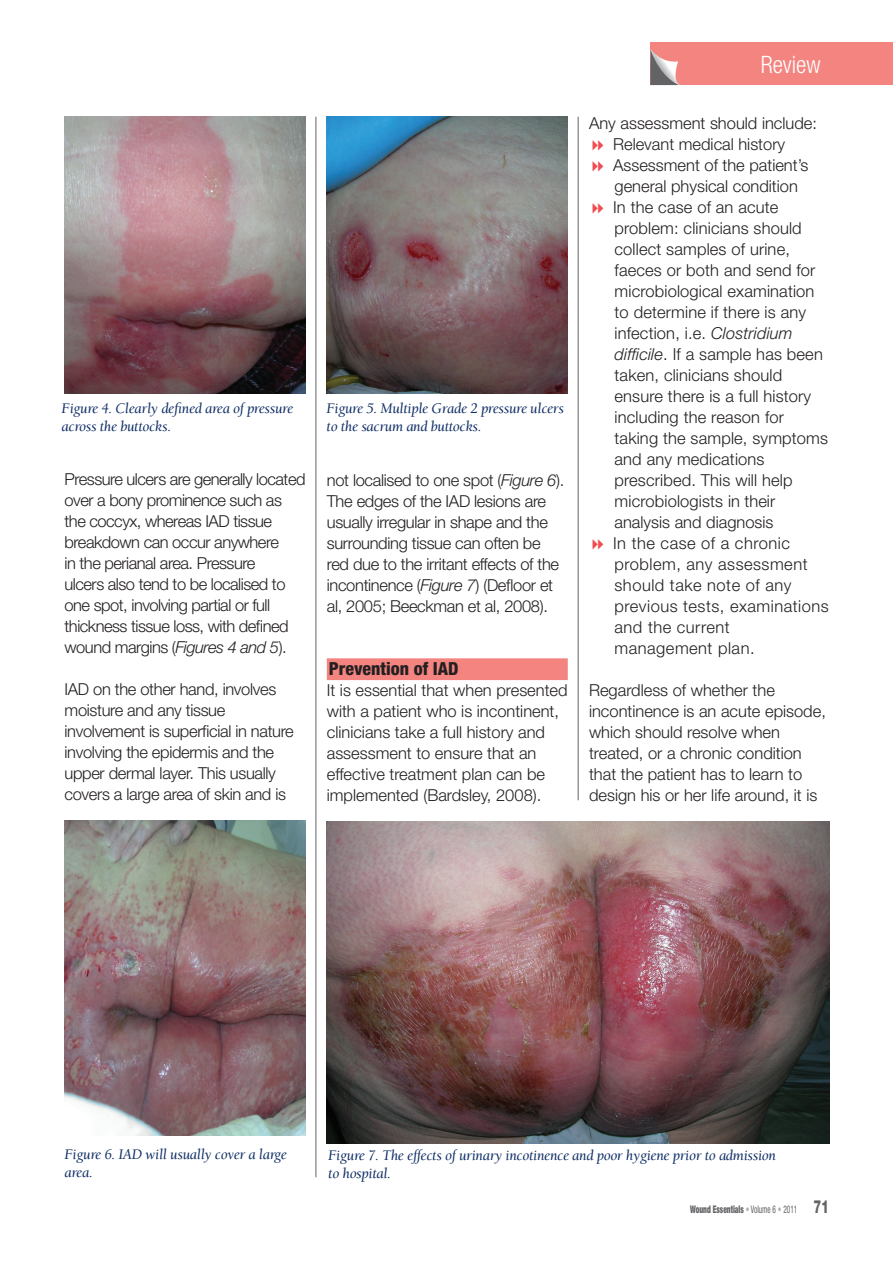
<style>
.page{position:relative;width:893px;height:1263px;background:#fff}
.page>*{position:absolute;margin:0;border:0;box-sizing:border-box;transform-origin:0 0}
.t1{font:300 condensed 24px "Helvetica Neue";color:#fff}
.A_Header{font:800 condensed 18px "Helvetica Neue";color:#231f20}
.Body_text{font:300 16.5px/21px "Helvetica Neue";color:#231f20}
.Body_text-2{font:300 16.5px/21px "Helvetica Neue";letter-spacing:-.02em;color:#231f20}
.Body_text-3{font:300 16.5px/21px "Helvetica Neue";letter-spacing:-.03em;color:#231f20}
.Body_text-4{font:300 16.5px/21px "Helvetica Neue";letter-spacing:.03em;color:#231f20}
.t2{font:italic 15px/18px "Berkeley";letter-spacing:-.02em;color:#0f2d65}
.t3{font:900 condensed 10.5px "Helvetica Neue";color:#636366;scale:.7 1}
.s1{font-style:italic}
.s2{font-weight:400;color:#adaeb2}
.s3{font-weight:400}
.s4{font-weight:800;font-stretch:normal;font-size:18px}
</style>
<div class="page">
<div style="left:651px;top:42px;width:242px;height:43px;background:#f38480"></div>
<svg style="left:651px;top:50px;width:29px;height:35px"></svg>
<div style="left:327px;top:658px;width:241px;height:22px;background:#f38480"></div>
<hr style="left:316px;top:117px;width:1px;height:1060px;background:#636366">
<hr style="left:578px;top:117px;width:1px;height:683px;background:#636366">
<img style="left:65px;top:820px;width:240px;height:316px">
<img style="left:327px;top:821px;width:502px;height:323px">
<img style="left:65px;top:117px;width:240px;height:277px">
<img style="left:327px;top:117px;width:241px;height:277px">
<p class="t2" style="left:62px;top:400px;width:233px">Figure 4. Clearly defined area of pressure across the buttocks.</p>
<p class="t2" style="left:327px;top:400px;width:239px">Figure 5. Multiple Grade 2 pressure ulcers to the sacrum and buttocks.</p>
<p class="Body_text-3" style="left:65px;top:468px;width:242px">Pressure ulcers are generally located over a bony prominence such as the coccyx, whereas IAD tissue breakdown can occur anywhere<br>in the perianal area. Pressure<br>ulcers also tend to be localised to one spot, involving partial or full thickness tissue loss, with defined wound margins (<span class="s1">Figures 4 and 5</span>).</p>
<p class="Body_text-2" style="left:65px;top:678px;width:231px">IAD on the other hand, involves moisture and any tissue involvement is superficial in nature involving the epidermis and the upper dermal layer. This usually covers a large area of skin and is</p>
<p class="Body_text-2" style="left:327px;top:469px;width:239px">not localised to one spot (<span class="s1">Figure 6</span>).<br>The edges of the IAD lesions are usually irregular in shape and the surrounding tissue can often be red due to the irritant effects of the incontinence (<span class="s1">Figure 7</span>) (Defloor et al, 2005; Beeckman et al, 2008).</p>
<p class="A_Header" style="left:329px;top:657px;width:131px">Prevention of IAD</p>
<p class="Body_text" style="left:327px;top:679px;width:242px">It is essential that when presented with a patient who is incontinent, clinicians take a full history and assessment to ensure that an effective treatment plan can be implemented (Bardsley, 2008).</p>
<p class="t1" style="left:761px;top:50px;width:61px">Review</p>
<p class="Body_text" style="left:589px;top:112px;width:229px">Any assessment should include:</p>
<p class="Body_text" style="left:613px;top:133px;width:174px">Relevant medical history</p>
<p class="Body_text" style="left:613px;top:154px;width:197px">Assessment of the patient’s general physical condition</p>
<p class="Body_text" style="left:613px;top:196px;width:217px">In the case of an acute problem: clinicians should collect samples of urine, faeces or both and send for microbiological examination to determine if there is any infection, i.e. <span class="s1">Clostridium difficile</span>. If a sample has been taken, clinicians should ensure there is a full history including the reason for taking the sample, symptoms and any medications prescribed. This will help microbiologists in their analysis and diagnosis</p>
<p class="Body_text-4" style="left:613px;top:532px;width:217px">In the case of a chronic problem, any assessment should take note of any previous tests, examinations and the current management plan.</p>
<p class="Body_text" style="left:589px;top:679px;width:238px">Regardless of whether the incontinence is an acute episode, which should resolve when treated, or a chronic condition that the patient has to learn to design his or her life around, it is</p>
<p class="t2" style="left:65px;top:1145px;width:224px">Figure 6. IAD will usually cover a large area.</p>
<p class="t2" style="left:328px;top:1146px;width:449px">Figure 7. The effects of urinary incotinence and poor hygiene prior to admission to hospital.</p>
<p class="t3" style="left:690px;top:1203px;width:200px">Wound Essentials <span class="s2">•</span> <span class="s3">Volume 6</span> <span class="s2">•</span> <span class="s3">2011</span> <span class="s4">71</span></p>
</div>
